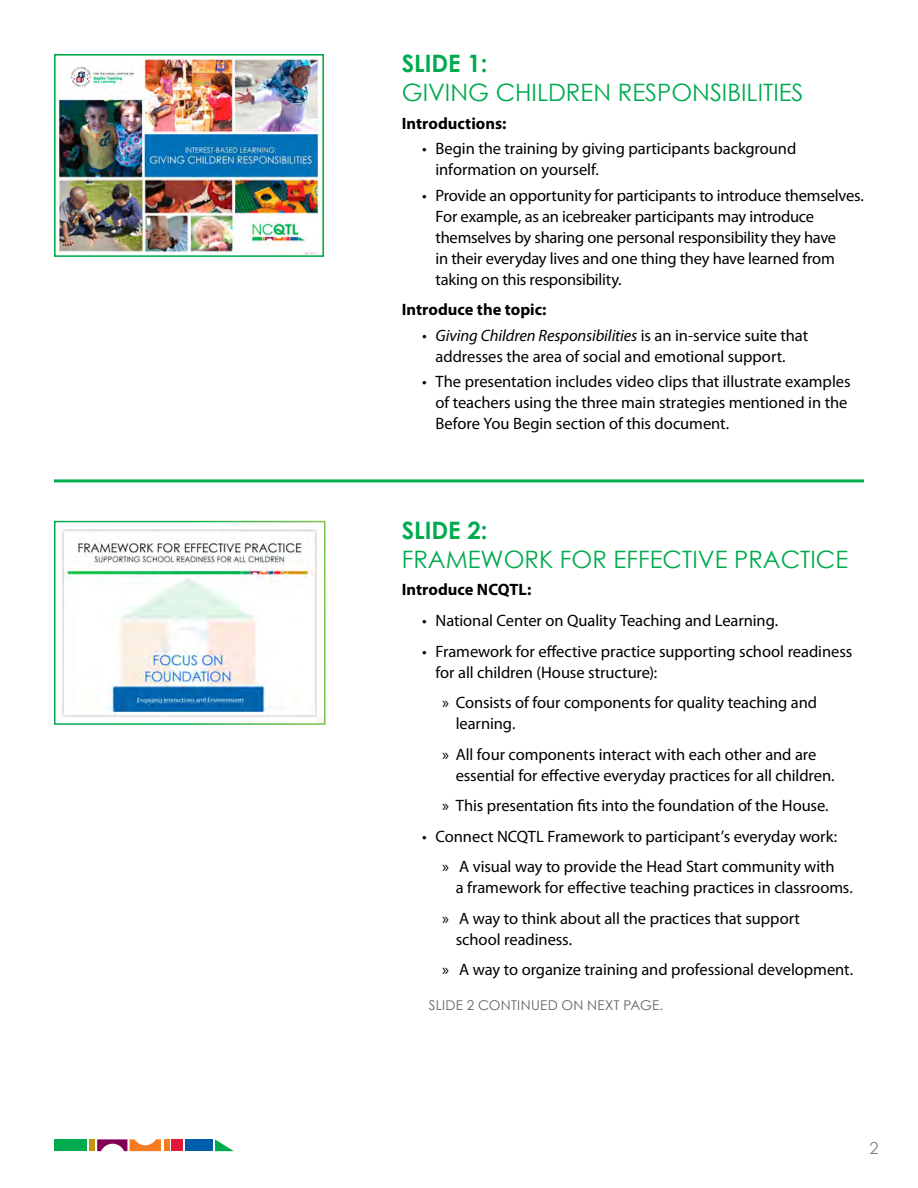
<style>
.page{position:relative;width:918px;height:1188px;background:#fff}
.page>*{position:absolute;margin:0;border:0;box-sizing:border-box;transform-origin:0 0}
.t1{font:24px/28.8px "Century Gothic";color:#00aa4f}
.t2{font:16.5px/21px "Myriad Pro";letter-spacing:-.005em;color:#000}
.body{font:700 16.5px "Myriad Pro";color:#000}
.t3{font:16.5px "Century Gothic";color:#808285}
.Sub_Bullet{font:13.5px "Century Gothic";letter-spacing:.02em;color:#636466}
.s1{font-weight:700}
.s2{font-style:italic}
</style>
<div class="page">
<div style="left:54px;top:1139px;width:33px;height:12px;background:#00aa4f"></div>
<svg style="left:97px;top:1139px;width:64px;height:12px"></svg>
<div style="left:164px;top:1139px;width:6px;height:12px;background:#f47b20"></div>
<div style="left:185px;top:1139px;width:27px;height:12px;background:#005daa"></div>
<svg style="left:215px;top:1139px;width:19px;height:12px"></svg>
<div style="left:172px;top:1139px;width:11px;height:12px;background:#e31837"></div>
<div style="left:89px;top:1139px;width:6px;height:12px;background:#c4960c"></div>
<img style="left:57px;top:57px;width:264px;height:197px">
<div style="left:54px;top:54px;width:270px;height:203px;border:2px solid #00aa4f"></div>
<hr style="left:54px;top:479px;width:810px;height:3px;background:#00af4e">
<img style="left:62px;top:529px;width:261px;height:193px">
<div style="left:54px;top:521px;width:272px;height:204px;border:2px solid #fff"></div>
<p class="t1" style="left:402px;top:49px;width:403px"><span class="s1">SLIDE 1:<br></span>GIVING CHILDREN RESPONSIBILITIES</p>
<p class="body" style="left:402px;top:112px;width:106px">Introductions:</p>
<p class="t2" style="left:436px;top:138px;width:362px;text-indent:-14px">• Begin the training by giving participants background information on yourself.</p>
<p class="t2" style="left:436px;top:184px;width:430px;text-indent:-14px">• Provide an opportunity for participants to introduce themselves.<br>For example, as an icebreaker participants may introduce themselves by sharing one personal responsibility they have<br>in their everyday lives and one thing they have learned from taking on this responsibility.</p>
<p class="body" style="left:402px;top:299px;width:146px">Introduce the topic:</p>
<p class="t2" style="left:422px;top:324px;width:388px;text-align:center"><span class="s2">• Giving Children Responsibilities</span> is an in-service suite that addresses the area of social and emotional support.</p>
<p class="t2" style="left:436px;top:371px;width:417px;text-indent:-14px">• The presentation includes video clips that illustrate examples of teachers using the three main strategies mentioned in the<br>Before You Begin section of this document.</p>
<p class="t1" style="left:402px;top:515px;width:448px"><span class="s1">SLIDE 2:<br></span>FRAMEWORK FOR EFFECTIVE PRACTICE</p>
<p class="body" style="left:402px;top:579px;width:131px">Introduce NCQTL:</p>
<p class="t2" style="left:422px;top:610px;width:358px">• National Center on Quality Teaching and Learning.</p>
<p class="t2" style="left:436px;top:640px;width:418px;text-indent:-14px">• Framework for effective practice supporting school readiness for all children (House structure):</p>
<p class="t2" style="left:456px;top:692px;width:363px;text-indent:-14px">» Consists of four components for quality teaching and learning.</p>
<p class="t2" style="left:456px;top:743px;width:380px;text-indent:-14px">» All four components interact with each other and are essential for effective everyday practices for all children.</p>
<p class="t2" style="left:442px;top:795px;width:388px">» This presentation fits into the foundation of the House.</p>
<p class="t2" style="left:422px;top:825px;width:417px">• Connect NCQTL Framework to participant’s everyday work:</p>
<p class="t2" style="left:456px;top:856px;width:399px;text-indent:-14px">» A visual way to provide the Head Start community with<br>a framework for effective teaching practices in classrooms.</p>
<p class="t2" style="left:456px;top:908px;width:346px;text-indent:-13px">» A way to think about all the practices that support school readiness.</p>
<p class="t2" style="left:442px;top:959px;width:412px">» A way to organize training and professional development.</p>
<p class="Sub_Bullet" style="left:429px;top:997px;width:236px">SLIDE 2 CONTINUED ON NEXT PAGE.</p>
<p class="t3" style="left:870px;top:1138px;width:11px">2</p>
</div>
